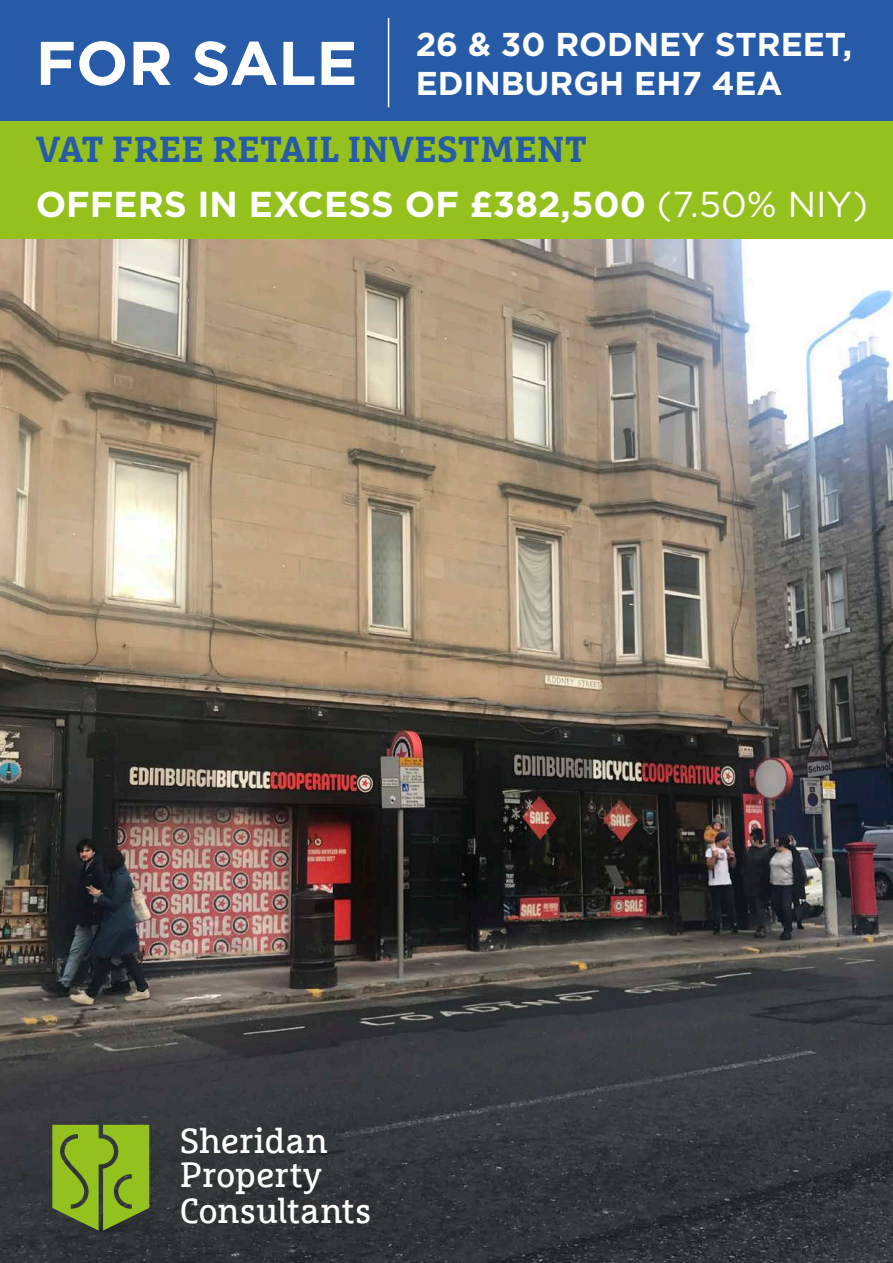
<style>
.page{position:relative;width:893px;height:1263px;background:#fff}
.page>*{position:absolute;margin:0;border:0;box-sizing:border-box;transform-origin:0 0}
.t1{font:700 61.5px "Gotham";color:#fff}
.t2{font:700 36px "Gotham";color:#fff}
.t3{font:700 36px "Marselis Slab Pro";letter-spacing:.01em;color:#275ba7}
.t4{font:35.25px/35.2px "Marselis Slab Pro";letter-spacing:.005em;color:#fff}
.t5{font:700 33px/39.6px "Gotham";color:#fff}
.s1{font-weight:400}
</style>
<div class="page">
<img style="left:0;top:238px;width:893px;height:1025px">
<div style="left:0;top:0;width:893px;height:238px;background:#95c11f"></div>
<div style="left:0;top:0;width:893px;height:120px;background:#275ba7"></div>
<svg style="left:52px;top:1125px;width:97px;height:105px;background:#7fa224"></svg>
<hr style="left:388px;top:18px;width:1px;height:89px;background:#fff">
<p class="t1" style="left:36px;top:22px;width:323px">FOR SALE</p>
<p class="t5" style="left:416px;top:24px;width:438px">26 &amp; 30 RODNEY STREET,<br>EDINBURGH EH7 4EA</p>
<p class="t3" style="left:36px;top:127px;width:552px">VAT FREE RETAIL INVESTMENT</p>
<p class="t2" style="left:36px;top:180px;width:834px">OFFERS IN EXCESS OF £382,500 <span class="s1">(7.50% NIY)</span></p>
<p class="t4" style="left:180px;top:1122px;width:193px">Sheridan<br>Property<br>Consultants</p>
</div>
